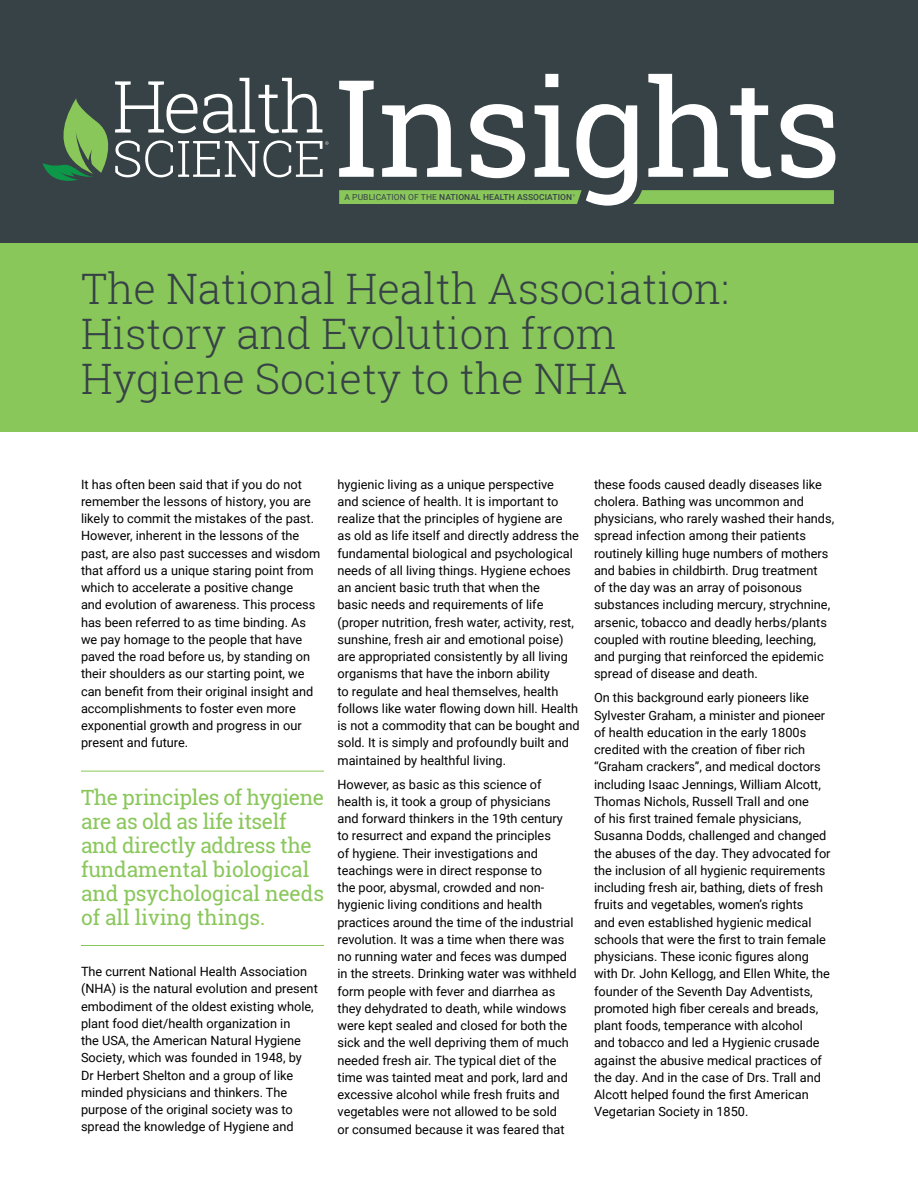
<style>
.page{position:relative;width:918px;height:1188px;background:#fff}
.page>*{position:absolute;margin:0;border:0;box-sizing:border-box;transform-origin:0 0}
.t1{font:135.15px "Roboto Slab";letter-spacing:-.02em;color:#fff}
.t2{font:300 71.85px "Roboto Slab";letter-spacing:-.03em;color:#fff}
.t3{font:300 50.4px "Roboto Slab";color:#fff}
.NHA_HSI_Title{font:300 42px/45px "Roboto Slab";color:#364246}
.NHA_HSI_Callout_with{font:21px/24px "Roboto Slab";letter-spacing:-.015em;color:#8ac75b}
.NHA_HSI_Body_copy{font:12.75px/17.2px "Roboto";color:#000}
.t4{font:500 8.25px "Roboto";letter-spacing:.01em;color:#364246}
.s1{font-weight:400}
</style>
<div class="page">
<div style="left:0;top:0;width:918px;height:243px;background:#364246"></div>
<svg style="left:633px;top:190px;width:201px;height:14px;background:#86c15a"></svg>
<svg style="left:339px;top:190px;width:243px;height:14px;background:#87c35a"></svg>
<svg style="left:42px;top:98px;width:67px;height:83px"></svg>
<svg style="left:325px;top:141px;width:4px;height:4px"></svg>
<div style="left:0;top:243px;width:918px;height:189px;background:#8ac75b"></div>
<hr style="left:81px;top:771px;width:243px;height:1px;background:#8ac75b">
<hr style="left:81px;top:945px;width:243px;height:1px;background:#8ac75b">
<p class="t2" style="left:113px;top:57px;width:214px">Health</p>
<p class="t3" style="left:113px;top:124px;width:215px">SCIENCE</p>
<p class="t1" style="left:335px;top:35px;width:509px">Insights</p>
<p class="t4" style="left:344px;top:192px;width:229px"><span class="s1">A PUBLICATION OF THE</span> NATIONAL HEALTH ASSOCIATION</p>
<p class="NHA_HSI_Title" style="left:81px;top:265px;width:650px">The National Health Association:<br>History and Evolution from<br>Hygiene Society to the NHA</p>
<p class="NHA_HSI_Body_copy" style="left:81px;top:475px;width:241px">It has often been said that if you do not remember the lessons of history, you are likely to commit the mistakes of the past.<br>However, inherent in the lessons of the past, are also past successes and wisdom that afford us a unique staring point from which to accelerate a positive change<br>and evolution of awareness. This process has been referred to as time binding. As we pay homage to the people that have paved the road before us, by standing on their shoulders as our starting point, we can benefit from their original insight and accomplishments to foster even more exponential growth and progress in our present and future.</p>
<p class="NHA_HSI_Callout_with" style="left:81px;top:785px;width:245px">The principles of hygiene are as old as life itself and directly address the fundamental biological and psychological needs of all living things.</p>
<p class="NHA_HSI_Body_copy" style="left:81px;top:962px;width:238px">The current National Health Association (NHA) is the natural evolution and present embodiment of the oldest existing whole, plant food diet/health organization in<br>the USA, the American Natural Hygiene Society, which was founded in 1948, by<br>Dr Herbert Shelton and a group of like minded physicians and thinkers. The purpose of the original society was to spread the knowledge of Hygiene and</p>
<p class="NHA_HSI_Body_copy" style="left:338px;top:475px;width:244px">hygienic living as a unique perspective<br>and science of health. It is important to realize that the principles of hygiene are<br>as old as life itself and directly address the fundamental biological and psychological needs of all living things. Hygiene echoes an ancient basic truth that when the<br>basic needs and requirements of life (proper nutrition, fresh water, activity, rest, sunshine, fresh air and emotional poise) are appropriated consistently by all living organisms that have the inborn ability<br>to regulate and heal themselves, health follows like water flowing down hill. Health is not a commodity that can be bought and sold. It is simply and profoundly built and maintained by healthful living.</p>
<p class="NHA_HSI_Body_copy" style="left:338px;top:775px;width:241px">However, as basic as this science of health is, it took a group of physicians<br>and forward thinkers in the 19th century to resurrect and expand the principles<br>of hygiene. Their investigations and teachings were in direct response to<br>the poor, abysmal, crowded and non&shy;hygienic living conditions and health practices around the time of the industrial revolution. It was a time when there was no running water and feces was dumped in the streets. Drinking water was withheld form people with fever and diarrhea as they dehydrated to death, while windows were kept sealed and closed for both the sick and the well depriving them of much needed fresh air. The typical diet of the time was tainted meat and pork, lard and excessive alcohol while fresh fruits and vegetables were not allowed to be sold<br>or consumed because it was feared that</p>
<p class="NHA_HSI_Body_copy" style="left:594px;top:475px;width:242px">these foods caused deadly diseases like cholera. Bathing was uncommon and physicians, who rarely washed their hands, spread infection among their patients routinely killing huge numbers of mothers and babies in childbirth. Drug treatment<br>of the day was an array of poisonous substances including mercury, strychnine, arsenic, tobacco and deadly herbs/plants coupled with routine bleeding, leeching, and purging that reinforced the epidemic spread of disease and death.</p>
<p class="NHA_HSI_Body_copy" style="left:594px;top:689px;width:238px">On this background early pioneers like Sylvester Graham, a minister and pioneer of health education in the early 1800s credited with the creation of fiber rich “Graham crackers”, and medical doctors including Isaac Jennings, William Alcott, Thomas Nichols, Russell Trall and one<br>of his first trained female physicians, Susanna Dodds, challenged and changed the abuses of the day. They advocated for the inclusion of all hygienic requirements including fresh air, bathing, diets of fresh fruits and vegetables, women’s rights<br>and even established hygienic medical schools that were the first to train female physicians. These iconic figures along with Dr. John Kellogg, and Ellen White, the founder of the Seventh Day Adventists, promoted high fiber cereals and breads, plant foods, temperance with alcohol<br>and tobacco and led a Hygienic crusade against the abusive medical practices of the day. And in the case of Drs. Trall and Alcott helped found the first American Vegetarian Society in 1850.</p>
</div>
